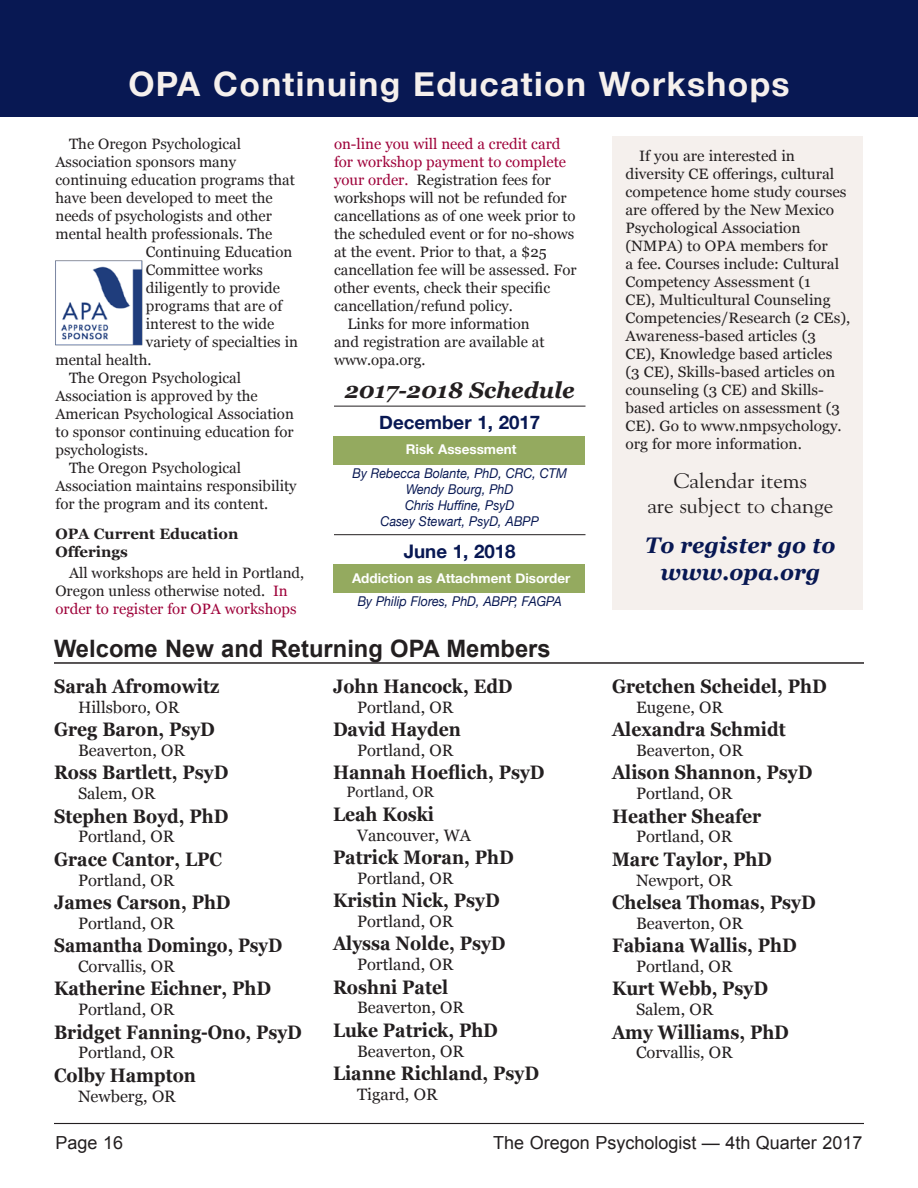
<style>
.page{position:relative;width:918px;height:1188px;background:#fff}
.page>*{position:absolute;margin:0;border:0;box-sizing:border-box;transform-origin:0 0}
.t1{font:700 33.6px "Helvetica Neue";letter-spacing:.04em;color:#f5f0ed}
.t2{font:700 24px "Arial";color:#231f20}
.t3{font:italic 700 22.5px/27px "Georgia";color:#081853;text-align:center}
.t4{font:italic 700 22.5px "Georgia";color:#231f20}
.t5{font:21px/25.2px "Goudy";color:#231f20;text-align:center}
.t6{font:700 19.5px "Georgia";color:#231f20;scale:.9 1}
.t7{font:700 19.5px "Georgia";color:#231f20;scale:.87 1}
.t8{font:700 18.75px "Helvetica Neue";color:#081853}
.t9{font:18px "Arial";color:#231f20}
.t10{font:16.5px "Georgia";color:#231f20}
.t11{font:15px/18px "Georgia";color:#231f20}
.t12{font:15px "Georgia";color:#9e0039}
.t13{font:700 15px/18px "Georgia";color:#231f20}
.t14{font:italic 13.5px/16.2px "Helvetica Neue";color:#081853;text-align:center;scale:.93 1}
.t15{font:700 13.5px "Helvetica Neue";color:#fff}
.s1{color:#9e0039}
</style>
<div class="page">
<hr style="left:54px;top:1123px;width:810px;height:1px;background:#231f20">
<div style="left:333px;top:564px;width:252px;height:28px;background:#94aa5f"></div>
<div style="left:333px;top:437px;width:252px;height:28px;background:#94aa5f"></div>
<div style="left:0;top:0;width:918px;height:116px;background:#081853"></div>
<hr style="left:334px;top:406px;width:252px;height:1px;background:#231f20">
<hr style="left:334px;top:534px;width:252px;height:1px;background:#231f20">
<div style="left:612px;top:136px;width:250px;height:473px;background:#f5f0ed"></div>
<img style="left:55px;top:260px;width:88px;height:86px">
<hr style="left:54px;top:662px;width:810px;height:2px;background:#231f20">
<h1 class="t1" style="left:128px;top:63px;width:663px">OPA Continuing Education Workshops</h1>
<p class="t11" style="left:69px;top:135px;width:174px">The Oregon Psychological</p>
<p class="t11" style="left:56px;top:153px;width:182px">Association sponsors many</p>
<p class="t11" style="left:56px;top:171px;width:241px">continuing education programs that</p>
<p class="t11" style="left:56px;top:189px;width:219px">have been developed to meet the</p>
<p class="t11" style="left:56px;top:207px;width:218px">needs of psychologists and other</p>
<p class="t11" style="left:56px;top:225px;width:218px">mental health professionals. The</p>
<p class="t11" style="left:146px;top:243px;width:148px">Continuing Education</p>
<p class="t11" style="left:146px;top:261px;width:119px">Committee works</p>
<p class="t11" style="left:146px;top:279px;width:136px">diligently to provide</p>
<p class="t11" style="left:146px;top:297px;width:138px">programs that are of</p>
<p class="t11" style="left:146px;top:315px;width:130px">interest to the wide</p>
<p class="t11" style="left:146px;top:333px;width:154px">variety of specialties in</p>
<p class="t11" style="left:56px;top:351px;width:98px">mental health.</p>
<p class="t11" style="left:69px;top:369px;width:174px">The Oregon Psychological</p>
<p class="t11" style="left:56px;top:387px;width:204px">Association is approved by the</p>
<p class="t11" style="left:56px;top:405px;width:240px">American Psychological Association</p>
<p class="t11" style="left:56px;top:423px;width:240px">to sponsor continuing education for</p>
<p class="t11" style="left:56px;top:441px;width:94px">psychologists.</p>
<p class="t11" style="left:69px;top:459px;width:174px">The Oregon Psychological</p>
<p class="t11" style="left:56px;top:477px;width:243px">Association maintains responsibility</p>
<p class="t11" style="left:56px;top:495px;width:214px">for the program and its content.</p>
<p class="t13" style="left:56px;top:525px;width:184px">OPA Current Education<br>Offerings</p>
<p class="t11" style="left:56px;top:564px;width:250px;text-indent:14px">All workshops are held in Portland,<br>Oregon unless otherwise noted. <span class="s1">In order to register for OPA workshops</span></p>
<p class="t12" style="left:334px;top:135px;width:228px">on-line you will need a credit card</p>
<p class="t12" style="left:334px;top:153px;width:234px">for workshop payment to complete</p>
<p class="t11" style="left:334px;top:171px;width:219px"><span class="s1">your order.</span> Registration fees for</p>
<p class="t11" style="left:334px;top:189px;width:234px">workshops will not be refunded for</p>
<p class="t11" style="left:334px;top:207px;width:243px">cancellations as of one week prior to</p>
<p class="t11" style="left:334px;top:225px;width:242px">the scheduled event or for no-shows</p>
<p class="t11" style="left:334px;top:243px;width:214px">at the event. Prior to that, a $25</p>
<p class="t11" style="left:334px;top:261px;width:244px">cancellation fee will be assessed. For</p>
<p class="t11" style="left:334px;top:279px;width:218px">other events, check their specific</p>
<p class="t11" style="left:334px;top:297px;width:180px">cancellation/refund policy.</p>
<p class="t11" style="left:348px;top:315px;width:184px">Links for more information</p>
<p class="t11" style="left:334px;top:333px;width:212px">and registration are available at</p>
<p class="t11" style="left:334px;top:351px;width:93px">www.opa.org.</p>
<h3 class="t4" style="left:345px;top:377px;width:231px">2017-2018 Schedule</h3>
<p class="t8" style="left:379px;top:411px;width:162px">December 1, 2017</p>
<p class="t15" style="left:406px;top:441px;width:112px">Risk Assessment</p>
<p class="t14" style="left:353px;top:465px;width:232px">By Rebecca Bolante, PhD, CRC, CTM<br>Wendy Bourg, PhD<br>Chris Huffine, PsyD<br>Casey Stewart, PsyD, ABPP</p>
<p class="t8" style="left:404px;top:539px;width:113px">June 1, 2018</p>
<p class="t15" style="left:352px;top:569px;width:220px">Addiction as Attachment Disorder</p>
<p class="t14" style="left:358px;top:593px;width:221px">By Philip Flores, PhD, ABPP, FAGPA</p>
<p class="t11" style="left:625px;top:147px;width:226px;text-indent:14px">If you are interested in diversity CE offerings, cultural competence home study courses are offered by the New Mexico<br>Psychological Association (NMPA) to OPA members for<br>a fee. Courses include: Cultural<br>Competency Assessment (1<br>CE), Multicultural Counseling<br>Competencies/Research (2 CEs),<br>Awareness-based articles (3<br>CE), Knowledge based articles (3 CE), Skills-based articles on counseling (3 CE) and Skills&shy;based articles on assessment (3<br>CE). Go to www.nmpsychology. org for more information.</p>
<h3 class="t5" style="left:647px;top:467px;width:187px">Calendar items<br>are subject to change</h3>
<h3 class="t3" style="left:645px;top:532px;width:192px">To register go to www.opa.org</h3>
<h2 class="t2" style="left:54px;top:632px;width:498px">Welcome New and Returning OPA Members</h2>
<h3 class="t6" style="left:54px;top:675px;width:185px">Sarah Afromowitz</h3>
<p class="t10" style="left:78px;top:698px;width:103px">Hillsboro, OR</p>
<h3 class="t6" style="left:54px;top:718px;width:180px">Greg Baron, PsyD</h3>
<p class="t10" style="left:78px;top:741px;width:109px">Beaverton, OR</p>
<h3 class="t6" style="left:54px;top:762px;width:195px">Ross Bartlett, PsyD</h3>
<p class="t10" style="left:78px;top:784px;width:79px">Salem, OR</p>
<h3 class="t6" style="left:54px;top:805px;width:195px">Stephen Boyd, PhD</h3>
<p class="t10" style="left:78px;top:827px;width:98px">Portland, OR</p>
<h3 class="t6" style="left:54px;top:848px;width:188px">Grace Cantor, LPC</h3>
<p class="t10" style="left:78px;top:871px;width:98px">Portland, OR</p>
<h3 class="t6" style="left:54px;top:891px;width:198px">James Carson, PhD</h3>
<p class="t10" style="left:78px;top:914px;width:98px">Portland, OR</p>
<h3 class="t7" style="left:54px;top:934px;width:264px">Samantha Domingo, PsyD</h3>
<p class="t10" style="left:78px;top:957px;width:98px">Corvallis, OR</p>
<h3 class="t6" style="left:54px;top:978px;width:243px">Katherine Eichner, PhD</h3>
<p class="t10" style="left:78px;top:1000px;width:98px">Portland, OR</p>
<h3 class="t6" style="left:54px;top:1021px;width:277px">Bridget Fanning-Ono, PsyD</h3>
<p class="t10" style="left:78px;top:1043px;width:98px">Portland, OR</p>
<h3 class="t6" style="left:54px;top:1064px;width:159px">Colby Hampton</h3>
<p class="t10" style="left:78px;top:1087px;width:99px">Newberg, OR</p>
<h3 class="t6" style="left:333px;top:675px;width:201px">John Hancock, EdD</h3>
<p class="t10" style="left:357px;top:698px;width:98px">Portland, OR</p>
<h3 class="t6" style="left:333px;top:718px;width:144px">David Hayden</h3>
<p class="t10" style="left:357px;top:741px;width:98px">Portland, OR</p>
<h3 class="t6" style="left:333px;top:762px;width:237px">Hannah Hoeflich, PsyD</h3>
<p class="t11" style="left:346px;top:783px;width:89px">Portland, OR</p>
<h3 class="t6" style="left:333px;top:803px;width:114px">Leah Koski</h3>
<p class="t10" style="left:357px;top:826px;width:115px">Vancouver, WA</p>
<h3 class="t6" style="left:333px;top:846px;width:202px">Patrick Moran, PhD</h3>
<p class="t10" style="left:357px;top:869px;width:98px">Portland, OR</p>
<h3 class="t6" style="left:333px;top:889px;width:187px">Kristin Nick, PsyD</h3>
<p class="t10" style="left:357px;top:912px;width:98px">Portland, OR</p>
<h3 class="t6" style="left:333px;top:933px;width:193px">Alyssa Nolde, PsyD</h3>
<p class="t10" style="left:357px;top:955px;width:98px">Portland, OR</p>
<h3 class="t6" style="left:333px;top:976px;width:129px">Roshni Patel</h3>
<p class="t10" style="left:357px;top:998px;width:109px">Beaverton, OR</p>
<h3 class="t6" style="left:333px;top:1019px;width:185px">Luke Patrick, PhD</h3>
<p class="t10" style="left:357px;top:1042px;width:109px">Beaverton, OR</p>
<h3 class="t6" style="left:333px;top:1062px;width:230px">Lianne Richland, PsyD</h3>
<p class="t10" style="left:357px;top:1085px;width:82px">Tigard, OR</p>
<h3 class="t6" style="left:612px;top:675px;width:240px">Gretchen Scheidel, PhD</h3>
<p class="t10" style="left:636px;top:698px;width:89px">Eugene, OR</p>
<h3 class="t6" style="left:612px;top:718px;width:194px">Alexandra Schmidt</h3>
<p class="t10" style="left:636px;top:741px;width:109px">Beaverton, OR</p>
<h3 class="t6" style="left:612px;top:762px;width:224px">Alison Shannon, PsyD</h3>
<p class="t10" style="left:636px;top:784px;width:98px">Portland, OR</p>
<h3 class="t6" style="left:612px;top:805px;width:167px">Heather Sheafer</h3>
<p class="t10" style="left:636px;top:827px;width:98px">Portland, OR</p>
<h3 class="t6" style="left:612px;top:848px;width:179px">Marc Taylor, PhD</h3>
<p class="t10" style="left:636px;top:871px;width:98px">Newport, OR</p>
<h3 class="t6" style="left:612px;top:891px;width:228px">Chelsea Thomas, PsyD</h3>
<p class="t10" style="left:636px;top:914px;width:109px">Beaverton, OR</p>
<h3 class="t6" style="left:612px;top:934px;width:207px">Fabiana Wallis, PhD</h3>
<p class="t10" style="left:636px;top:957px;width:98px">Portland, OR</p>
<h3 class="t6" style="left:612px;top:978px;width:175px">Kurt Webb, PsyD</h3>
<p class="t10" style="left:636px;top:1000px;width:79px">Salem, OR</p>
<h3 class="t6" style="left:612px;top:1021px;width:198px">Amy Williams, PhD</h3>
<p class="t10" style="left:636px;top:1043px;width:98px">Corvallis, OR</p>
<p class="t9" style="left:56px;top:1130px;width:69px">Page 16</p>
<p class="t9" style="left:493px;top:1130px;width:371px">The Oregon Psychologist — 4th Quarter 2017</p>
</div>
